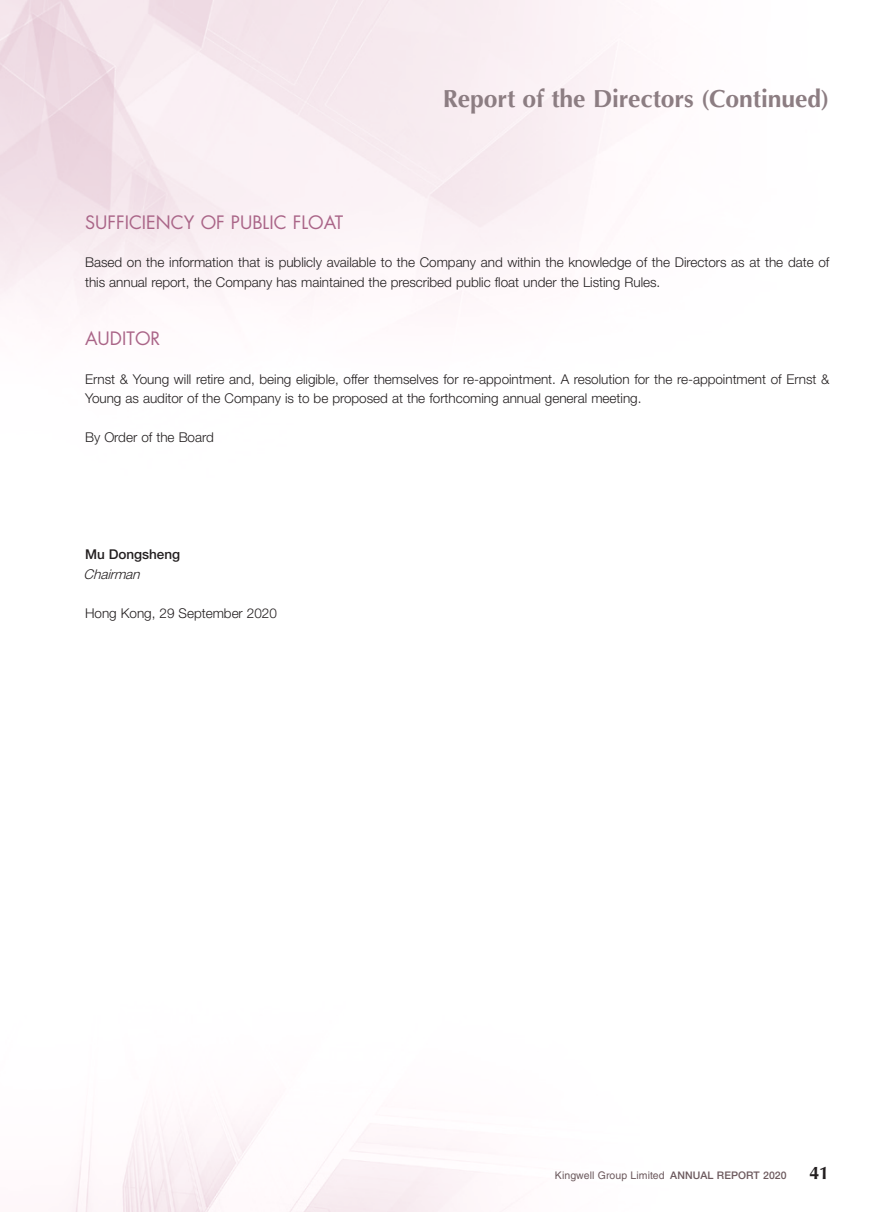
<style>
.page{position:relative;width:893px;height:1212px;background:#fff}
.page>*{position:absolute;margin:0;border:0;box-sizing:border-box;transform-origin:0 0}
.t1{font:700 24.75px "Optima LT Std";letter-spacing:-.005em;color:#8c7d82}
.Heading_1{font:18px "Futura Std";color:#aa6588}
.t2{font:700 18px "Optima LT Std";color:#231f20}
.Body_Text{font:300 13.5px/19.5px "Helvetica Neue LT Std";color:#231f20}
.Body_Text-2{font:500 13.5px "Helvetica Neue LT Std";color:#231f20}
.Body_Text-3{font:italic 300 13.5px "Helvetica Neue LT Std";color:#231f20}
.t3{font:10.5px "Helvetica LT Std";letter-spacing:.01em;color:#6c595d}
.s1{font-family:"Helvetica Neue LT Std";font-weight:500}
</style>
<div class="page">
<h1 class="t1" style="left:443px;top:84px;width:388px">Report of the Directors (Continued)</h1>
<p class="Heading_1" style="left:85px;top:211px;width:260px">SUFFICIENCY OF PUBLIC FLOAT</p>
<p class="Body_Text" style="left:85px;top:252px;width:746px">Based on the information that is publicly available to the Company and within the knowledge of the Directors as at the date of this annual report, the Company has maintained the prescribed public float under the Listing Rules.</p>
<p class="Heading_1" style="left:85px;top:327px;width:77px">AUDITOR</p>
<p class="Body_Text" style="left:85px;top:369px;width:746px">Ernst &amp; Young will retire and, being eligible, offer themselves for re-appointment. A resolution for the re-appointment of Ernst &amp;<br>Young as auditor of the Company is to be proposed at the forthcoming annual general meeting.</p>
<p class="Body_Text" style="left:85px;top:427px;width:130px">By Order of the Board</p>
<p class="Body_Text-2" style="left:85px;top:546px;width:97px">Mu Dongsheng</p>
<p class="Body_Text-3" style="left:84px;top:566px;width:62px">Chairman</p>
<p class="Body_Text" style="left:85px;top:603px;width:193px">Hong Kong, 29 September 2020</p>
<p class="t3" style="left:555px;top:1169px;width:233px">Kingwell Group Limited <span class="s1">ANNUAL REPORT 2020</span></p>
<h2 class="t2" style="left:809px;top:1163px;width:21px">41</h2>
</div>
